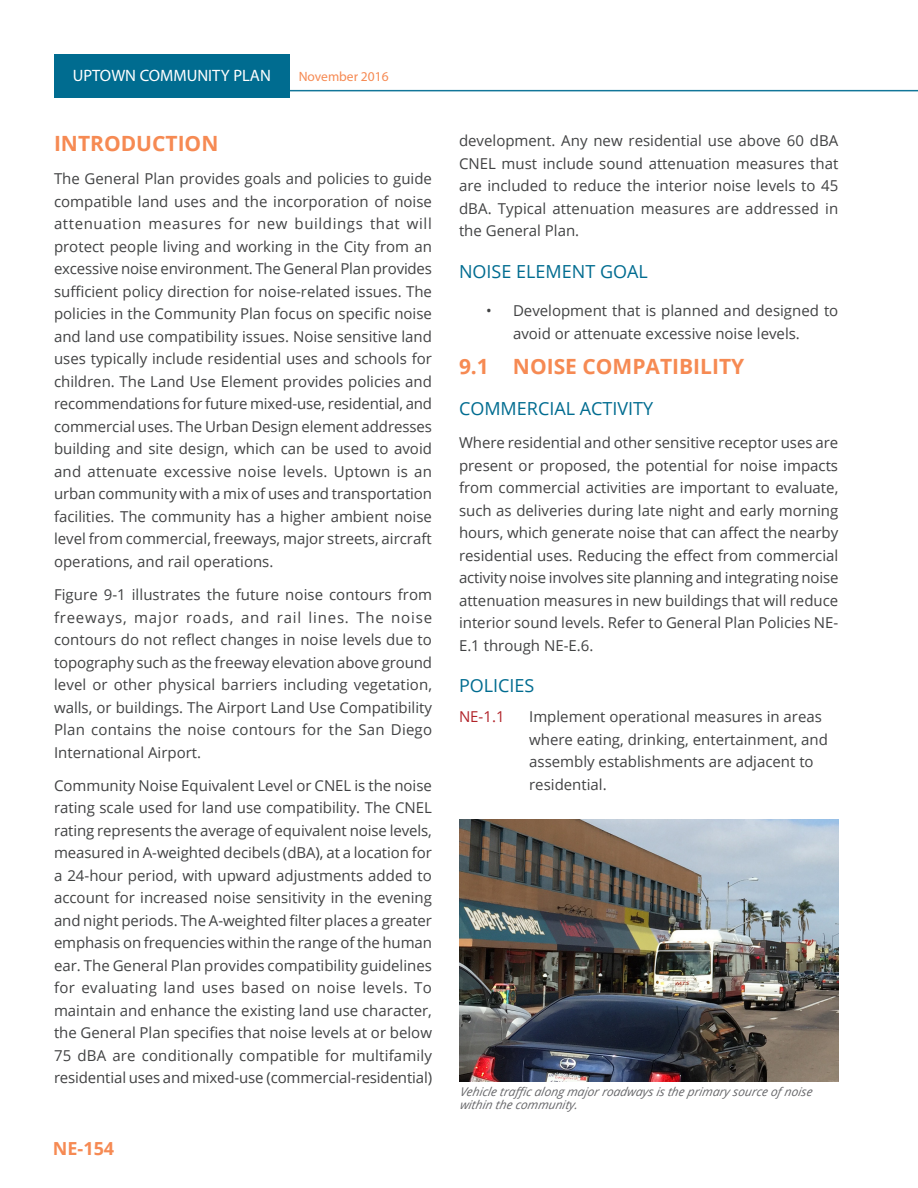
<style>
.page{position:relative;width:918px;height:1188px;background:#fff}
.page>*{position:absolute;margin:0;border:0;box-sizing:border-box;transform-origin:0 0}
.Page_Heading{font:700 21px "Open Sans";color:#f68a53}
.Heading_2{font:18px "Open Sans";color:#006c90}
.Heading_2-2{font:700 18px "Open Sans";color:#f68a53}
.t1{font:16.5px "Myriad Pro";color:#fff}
.Body_Text{font:15px/22.5px "Open Sans";color:#414243;text-align:justify}
.Policies{font:15px/22.5px "Open Sans";color:#414243}
.Policies-2{font:15px "Open Sans";color:#b12329}
.t2{font:13.5px "Myriad Pro";color:#f68a53}
.Caption__Large{font:italic 12px/13.5px "Open Sans";color:#67676a}
</style>
<div class="page">
<hr style="left:54px;top:90px;width:864px;height:1px;background:#117699">
<div style="left:54px;top:54px;width:235px;height:43px;background:#006c90"></div>
<img style="left:459px;top:820px;width:379px;height:262px">
<p class="t1" style="left:73px;top:66px;width:200px">UPTOWN COMMUNITY PLAN</p>
<p class="t2" style="left:299px;top:68px;width:92px">November 2016</p>
<p class="Page_Heading" style="left:54px;top:129px;width:166px">INTRODUCTION</p>
<p class="Body_Text" style="left:54px;top:167px;width:380px">The General Plan provides goals and policies to guide compatible land uses and the incorporation of noise attenuation measures for new buildings that will protect people living and working in the City from an excessive noise environment. The General Plan provides sufficient policy direction for noise-related issues. The policies in the Community Plan focus on specific noise and land use compatibility issues. Noise sensitive land uses typically include residential uses and schools for children. The Land Use Element provides policies and recommendations for future mixed-use, residential, and commercial uses. The Urban Design element addresses building and site design, which can be used to avoid and attenuate excessive noise levels. Uptown is an urban community with a mix of uses and transportation facilities. The community has a higher ambient noise level from commercial, freeways, major streets, aircraft operations, and rail operations.</p>
<p class="Body_Text" style="left:54px;top:583px;width:380px">Figure 9-1 illustrates the future noise contours from freeways, major roads, and rail lines. The noise contours do not reflect changes in noise levels due to topography such as the freeway elevation above ground level or other physical barriers including vegetation, walls, or buildings. The Airport Land Use Compatibility Plan contains the noise contours for the San Diego International Airport.</p>
<p class="Body_Text" style="left:54px;top:774px;width:380px">Community Noise Equivalent Level or CNEL is the noise rating scale used for land use compatibility. The CNEL rating represents the average of equivalent noise levels, measured in A-weighted decibels (dBA), at a location for a 24-hour period, with upward adjustments added to account for increased noise sensitivity in the evening and night periods. The A-weighted filter places a greater emphasis on frequencies within the range of the human ear. The General Plan provides compatibility guidelines for evaluating land uses based on noise levels. To maintain and enhance the existing land use character, the General Plan specifies that noise levels at or below 75 dBA are conditionally compatible for multifamily residential uses and mixed-use (commercial-residential)</p>
<p class="Heading_2-2" style="left:53px;top:1135px;width:63px">NE-154</p>
<p class="Body_Text" style="left:459px;top:129px;width:381px">development. Any new residential use above 60 dBA CNEL must include sound attenuation measures that are included to reduce the interior noise levels to 45 dBA. Typical attenuation measures are addressed in the General Plan.</p>
<p class="Heading_2" style="left:459px;top:259px;width:190px">NOISE ELEMENT GOAL</p>
<p class="Body_Text" style="left:513px;top:299px;width:327px;text-indent:-27px">• Development that is planned and designed to avoid or attenuate excessive noise levels.</p>
<p class="Page_Heading" style="left:459px;top:351px;width:287px">9.1 NOISE COMPATIBILITY</p>
<p class="Heading_2" style="left:459px;top:396px;width:196px">COMMERCIAL ACTIVITY</p>
<p class="Body_Text" style="left:459px;top:431px;width:381px">Where residential and other sensitive receptor uses are present or proposed, the potential for noise impacts from commercial activities are important to evaluate, such as deliveries during late night and early morning hours, which generate noise that can affect the nearby residential uses. Reducing the effect from commercial activity noise involves site planning and integrating noise attenuation measures in new buildings that will reduce interior sound levels. Refer to General Plan Policies NE-E.1 through NE-E.6.</p>
<p class="Heading_2" style="left:459px;top:673px;width:77px">POLICIES</p>
<p class="Policies-2" style="left:459px;top:707px;width:47px">NE-1.1</p>
<p class="Policies" style="left:529px;top:705px;width:300px">Implement operational measures in areas where eating, drinking, entertainment, and assembly establishments are adjacent to residential.</p>
<p class="Caption__Large" style="left:460px;top:1084px;width:357px">Vehicle traffic along majorroadwaysisthe p rimary source of noise within the community.</p>
</div>
